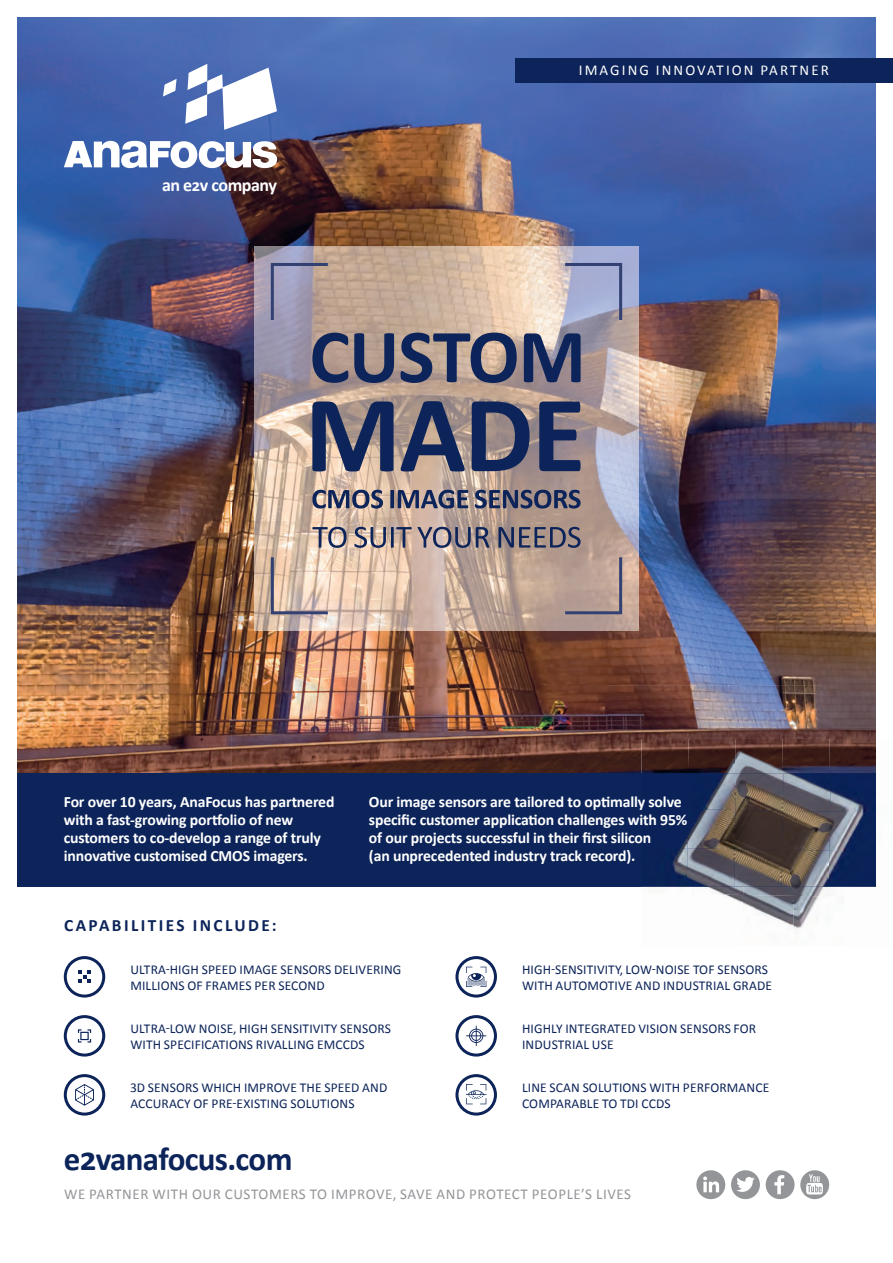
<style>
.page{position:relative;width:893px;height:1263px;background:#fff}
.page>*{position:absolute;margin:0;border:0;box-sizing:border-box;transform-origin:0 0}
.t1{font:700 33px "Calibri";letter-spacing:-.02em;color:#0c2459}
.t2{font:700 18px "Calibri";letter-spacing:-.025em;color:#fff}
.t3{font:700 17.25px "Calibri";letter-spacing:.14em;color:#0c2459}
.t4{font:700 15.75px/18px "Calibri";letter-spacing:-.01em;color:#fff}
.t5{font:15px "Calibri";letter-spacing:.04em;color:#939598}
.t6{font:15px "Calibri";letter-spacing:.14em;color:#fff}
.t7{font:13.5px/16.5px "Calibri";letter-spacing:.01em;color:#0c2459}
.s1{font-size:16.5px}
</style>
<div class="page">
<img style="left:17px;top:17px;width:859px;height:205px">
<img style="left:17px;top:222px;width:214px;height:551px">
<img style="left:231px;top:222px;width:645px;height:52px">
<img style="left:231px;top:274px;width:54px;height:499px">
<img style="left:639px;top:274px;width:183px;height:205px">
<img style="left:822px;top:274px;width:54px;height:465px">
<img style="left:608px;top:479px;width:215px;height:294px">
<img style="left:285px;top:631px;width:323px;height:142px">
<div style="left:515px;top:58px;width:378px;height:25px;background:#0c2459"></div>
<svg style="left:64px;top:141px;width:213px;height:27px"></svg>
<svg style="left:185px;top:64px;width:92px;height:66px"></svg>
<svg style="left:163px;top:79px;width:14px;height:18px"></svg>
<div style="left:696px;top:1170px;width:29px;height:29px;background:#939598;border-radius:50%"></div>
<div style="left:731px;top:1170px;width:29px;height:29px;background:#939598;border-radius:50%"></div>
<div style="left:766px;top:1170px;width:28px;height:29px;background:#939598;border-radius:50%"></div>
<div style="left:800px;top:1170px;width:29px;height:29px;background:#939598;border-radius:50%"></div>
<svg style="left:703px;top:1176px;width:16px;height:16px"></svg>
<svg style="left:774px;top:1175px;width:10px;height:19px"></svg>
<svg style="left:736px;top:1177px;width:19px;height:15px"></svg>
<svg style="left:806px;top:1174px;width:17px;height:20px"></svg>
<div style="left:17px;top:773px;width:859px;height:114px;background:#0c2459"></div>
<img style="left:706px;top:887px;width:124px;height:8px">
<img style="left:706px;top:893px;width:37px;height:10px">
<img style="left:742px;top:895px;width:88px;height:38px">
<img style="left:642px;top:739px;width:234px;height:71px">
<img style="left:642px;top:808px;width:93px;height:39px">
<img style="left:735px;top:810px;width:131px;height:41px">
<img style="left:642px;top:847px;width:93px;height:40px">
<img style="left:734px;top:849px;width:95px;height:38px">
<img style="left:829px;top:851px;width:47px;height:36px">
<svg style="left:466px;top:1026px;width:20px;height:20px"></svg>
<svg style="left:78px;top:1029px;width:13px;height:13px"></svg>
<svg style="left:75px;top:1084px;width:19px;height:22px"></svg>
<svg style="left:78px;top:970px;width:13px;height:13px"></svg>
<svg style="left:466px;top:967px;width:20px;height:20px"></svg>
<svg style="left:466px;top:1090px;width:21px;height:14px"></svg>
<div style="left:64px;top:956px;width:41px;height:41px;border:3px solid #0c2459;border-radius:50%"></div>
<div style="left:64px;top:1015px;width:41px;height:41px;border:3px solid #0c2459;border-radius:50%"></div>
<div style="left:64px;top:1074px;width:41px;height:41px;border:3px solid #0c2459;border-radius:50%"></div>
<div style="left:455px;top:956px;width:42px;height:41px;border:3px solid #0c2459;border-radius:50%"></div>
<div style="left:455px;top:1015px;width:42px;height:41px;border:3px solid #0c2459;border-radius:50%"></div>
<div style="left:455px;top:1074px;width:42px;height:41px;border:3px solid #0c2459;border-radius:50%"></div>
<img style="left:254px;top:246px;width:385px;height:385px">
<svg style="left:271px;top:263px;width:351px;height:351px;background:#c3aea4"></svg>
<svg style="left:312px;top:527px;width:269px;height:21px;background:#8e8489"></svg>
<svg style="left:312px;top:490px;width:269px;height:19px;background:#716e7d"></svg>
<svg style="left:312px;top:333px;width:269px;height:50px;background:#686779"></svg>
<svg style="left:312px;top:401px;width:269px;height:70px;background:#5b5d73"></svg>
<p class="t2" style="left:162px;top:174px;width:116px">an e<span class="s1">2</span>v company</p>
<p class="t6" style="left:579px;top:61px;width:251px">IMAGING INNOVATION PARTNER</p>
<p class="t4" style="left:64px;top:793px;width:272px">For over 10 years, AnaFocus has partnered with a fast-growing portfolio of new customers to co-develop a range of truly innovative customised CMOS imagers.</p>
<p class="t4" style="left:369px;top:793px;width:320px">Our image sensors are tailored to optimally solve specific customer application challenges with 95% of our projects successful in their first silicon<br>(an unprecedented industry track record).</p>
<p class="t3" style="left:64px;top:914px;width:214px">CAPABILITIES INCLUDE:</p>
<p class="t7" style="left:130px;top:961px;width:272px">ULTRA-HIGH SPEED IMAGE SENSORS DELIVERING<br>MILLIONS OF FRAMES PER SECOND</p>
<p class="t7" style="left:130px;top:1020px;width:262px">ULTRA-LOW NOISE, HIGH SENSITIVITY SENSORS<br>WITH SPECIFICATIONS RIVALLING EMCCDS</p>
<p class="t7" style="left:130px;top:1079px;width:259px">3D SENSORS WHICH IMPROVE THE SPEED AND<br>ACCURACY OF PRE-EXISTING SOLUTIONS</p>
<p class="t7" style="left:522px;top:961px;width:251px">HIGH-SENSITIVITY, LOW-NOISE TOF SENSORS<br>WITH AUTOMOTIVE AND INDUSTRIAL GRADE</p>
<p class="t7" style="left:522px;top:1020px;width:236px">HIGHLY INTEGRATED VISION SENSORS FOR<br>INDUSTRIAL USE</p>
<p class="t7" style="left:522px;top:1079px;width:249px">LINE SCAN SOLUTIONS WITH PERFORMANCE<br>COMPARABLE TO TDI CCDS</p>
<p class="t1" style="left:64px;top:1138px;width:230px">e2vanafocus.com</p>
<p class="t5" style="left:64px;top:1185px;width:569px">WE PARTNER WITH OUR CUSTOMERS TO IMPROVE, SAVE AND PROTECT PEOPLE’S LIVES</p>
</div>
